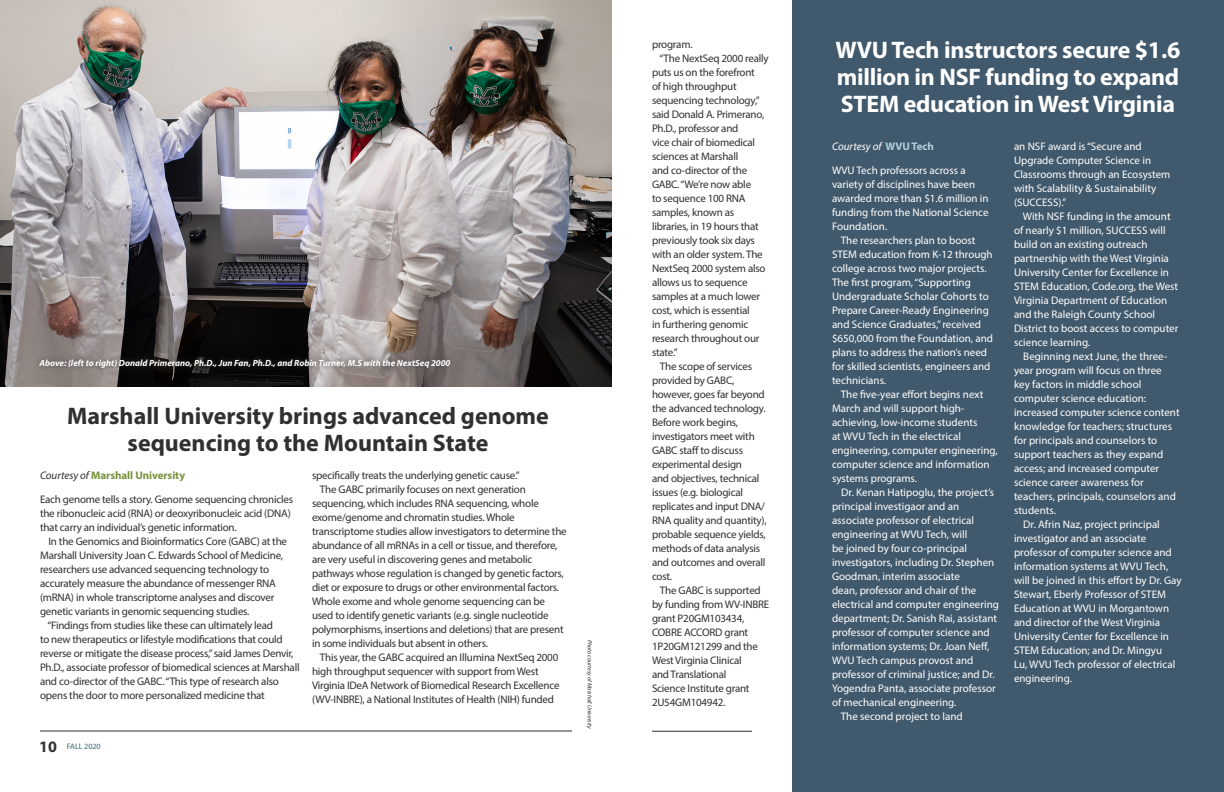
<style>
.page{position:relative;width:1224px;height:792px;background:#fff}
.page>*{position:absolute;margin:0;border:0;box-sizing:border-box;transform-origin:0 0}
.t1{font:700 24px/27px "Myriad Pro";letter-spacing:-.01em;color:#fff;text-align:justify}
.t2{font:700 24px/27px "Myriad Pro";color:#312f30;text-align:center}
.t3{font:700 16px "Myriad Pro";color:#312f30}
.t4{font:11px/14px "Myriad Pro";letter-spacing:-.02em;color:#312f30}
.t5{font:11px/14px "Myriad Pro";color:#fff}
.t6{font:700 11px "Myriad Pro";letter-spacing:-.005em;color:#76933b}
.t7{font:italic 11px "Myriad Pro";color:#fff}
.t8{font:italic 700 9px "Myriad Pro";color:#fff}
.t9{font:8px "Myriad Pro";color:#356a75}
.t10{font:italic 6px "Myriad Pro";color:#312f30}
.s1{font-weight:400;font-style:italic;color:#312f30}
.s2{font-weight:700;font-style:normal;color:#add1dc}
</style>
<div class="page">
<hr style="left:40px;top:731px;width:532px;height:1px;background:#312f30">
<img style="left:0;top:0;width:612px;height:386px">
<div style="left:792px;top:0;width:432px;height:792px;background:#41596c"></div>
<hr style="left:652px;top:731px;width:100px;height:1px;background:#312f30">
<div style="left:34px;top:353px;width:423px;height:21px;background:#3e3e3f;opacity:.75"></div>
<p class="t8" style="left:39px;top:357px;width:413px">Above: (left to right) Donald Primerano, Ph.D., Jun Fan, Ph.D., and Robin Turner, M.S with the NextSeq 2000</p>
<p class="t2" style="left:67px;top:402px;width:483px">Marshall University brings advanced genome sequencing to the Mountain State</p>
<p class="t6" style="left:40px;top:469px;width:147px"><span class="s1">Courtesy of</span> Marshall University</p>
<p class="t4" style="left:40px;top:493px;width:255px">Each genome tells a story. Genome sequencing chronicles the ribonucleic acid (RNA) or deoxyribonucleic acid (DNA) that carry an individual’s genetic information.</p>
<p class="t4" style="left:40px;top:535px;width:249px;text-indent:8px">In the Genomics and Bioinformatics Core (GABC) at the Marshall University Joan C. Edwards School of Medicine, researchers use advanced sequencing technology to accurately measure the abundance of messenger RNA (mRNA) in whole transcriptome analyses and discover genetic variants in genomic sequencing studies.</p>
<p class="t4" style="left:40px;top:619px;width:261px;text-indent:8px">“Findings from studies like these can ultimately lead<br>to new therapeutics or lifestyle modifications that could reverse or mitigate the disease process,” said James Denvir, Ph.D., associate professor of biomedical sciences at Marshall and co-director of the GABC. “This type of research also opens the door to more personalized medicine that</p>
<p class="t4" style="left:312px;top:469px;width:209px">specifically treats the underlying genetic cause.”</p>
<p class="t4" style="left:312px;top:483px;width:256px;text-indent:8px">The GABC primarily focuses on next generation sequencing, which includes RNA sequencing, whole exome/genome and chromatin studies. Whole transcriptome studies allow investigators to determine the abundance of all mRNAs in a cell or tissue, and therefore, are very useful in discovering genes and metabolic pathways whose regulation is changed by genetic factors, diet or exposure to drugs or other environmental factors.<br>Whole exome and whole genome sequencing can be used to identify genetic variants (e.g. single nucleotide polymorphisms, insertions and deletions) that are present in some individuals but absent in others.</p>
<p class="t4" style="left:312px;top:651px;width:249px;text-indent:8px">This year, the GABC acquired an Illumina NextSeq 2000 high throughput sequencer with support from West Virginia IDeA Network of Biomedical Research Excellence (WV-INBRE), a National Institutes of Health (NIH) funded</p>
<p class="t3" style="left:39px;top:736px;width:19px">10</p>
<p class="t9" style="left:67px;top:742px;width:35px">FALL 2020</p>
<p class="t10" style="left:593px;top:640px;width:91px;rotate:90deg">Photo courtesy of Marshall University</p>
<p class="t4" style="left:652px;top:37px;width:42px">program.</p>
<p class="t4" style="left:652px;top:51px;width:118px;text-indent:8px">“The NextSeq 2000 really puts us on the forefront<br>of high throughput sequencing technology,” said Donald A. Primerano,<br>Ph.D., professor and<br>vice chair of biomedical sciences at Marshall<br>and co-director of the<br>GABC. “We’re now able<br>to sequence 100 RNA samples, known as libraries, in 19 hours that previously took six days with an older system. The<br>NextSeq 2000 system also allows us to sequence samples at a much lower cost, which is essential<br>in furthering genomic research throughout our state.”</p>
<p class="t4" style="left:652px;top:359px;width:116px;text-indent:8px">The scope of services provided by GABC, however, goes far beyond the advanced technology.<br>Before work begins, investigators meet with<br>GABC staff to discuss experimental design<br>and objectives, technical issues (e.g. biological replicates and input DNA/<br>RNA quality and quantity), probable sequence yields, methods of data analysis and outcomes and overall cost.</p>
<p class="t4" style="left:652px;top:583px;width:119px;text-indent:8px">The GABC is supported by funding from WV-INBRE grant P20GM103434,<br>COBRE ACCORD grant<br>1P20GM121299 and the<br>West Virginia Clinical<br>and Translational<br>Science Institute grant<br>2U54GM104942.</p>
<p class="t1" style="left:836px;top:36px;width:346px">WVU Tech instructors secure $1.6 million in NSF funding to expand STEM education in West Virginia</p>
<p class="t7" style="left:832px;top:140px;width:104px">Courtesy of <span class="s2">WVU Tech</span></p>
<p class="t5" style="left:832px;top:163px;width:158px">WVU Tech professors across a variety of disciplines have been awarded more than $1.6 million in funding from the National Science<br>Foundation.</p>
<p class="t5" style="left:832px;top:233px;width:162px;text-indent:9px">The researchers plan to boost<br>STEM education from K-12 through college across two major projects.</p>
<p class="t5" style="left:832px;top:275px;width:163px">The first program, “Supporting<br>Undergraduate Scholar Cohorts to<br>Prepare Career-Ready Engineering and Science Graduates,” received $650,000 from the Foundation, and plans to address the nation’s need for skilled scientists, engineers and technicians.</p>
<p class="t5" style="left:832px;top:387px;width:167px;text-indent:9px">The five-year effort begins next<br>March and will support high&shy;achieving, low-income students<br>at WVU Tech in the electrical engineering, computer engineering, computer science and information systems programs.</p>
<p class="t5" style="left:832px;top:485px;width:168px;text-indent:9px">Dr. Kenan Hatipoglu, the project’s principal investigaor and an associate professor of electrical engineering at WVU Tech, will<br>be joined by four co-principal investigators, including Dr. Stephen Goodman, interim associate<br>dean, professor and chair of the electrical and computer engineering department; Dr. Sanish Rai, assistant professor of computer science and information systems; Dr. Joan Neff, WVU Tech campus provost and professor of criminal justice; and Dr.<br>Yogendra Panta, associate professor of mechanical engineering.</p>
<p class="t5" style="left:841px;top:709px;width:123px">The second project to land</p>
<p class="t5" style="left:1014px;top:139px;width:158px">an NSF award is “Secure and<br>Upgrade Computer Science in<br>Classrooms through an Ecosystem with Scalability &amp; Sustainability (SUCCESS).”</p>
<p class="t5" style="left:1014px;top:209px;width:166px;text-indent:9px">With NSF funding in the amount of nearly $1 million, SUCCESS will build on an existing outreach partnership with the West Virginia<br>University Center for Excellence in<br>STEM Education, Code.org, the West<br>Virginia Department of Education and the Raleigh County School<br>District to boost access to computer science learning.</p>
<p class="t5" style="left:1014px;top:349px;width:167px;text-indent:9px">Beginning next June, the three&shy;year program will focus on three key factors in middle school computer science education: increased computer science content knowledge for teachers; structures for principals and counselors to support teachers as they expand access; and increased computer science career awareness for teachers, principals, counselors and students.</p>
<p class="t5" style="left:1014px;top:517px;width:169px;text-indent:9px">Dr. Afrin Naz, project principal investigator and an associate professor of computer science and information systems at WVU Tech, will be joined in this effort by Dr. Gay<br>Stewart, Eberly Professor of STEM<br>Education at WVU in Morgantown and director of the West Virginia<br>University Center for Excellence in<br>STEM Education; and Dr. Mingyu<br>Lu, WVU Tech professor of electrical engineering.</p>
</div>
